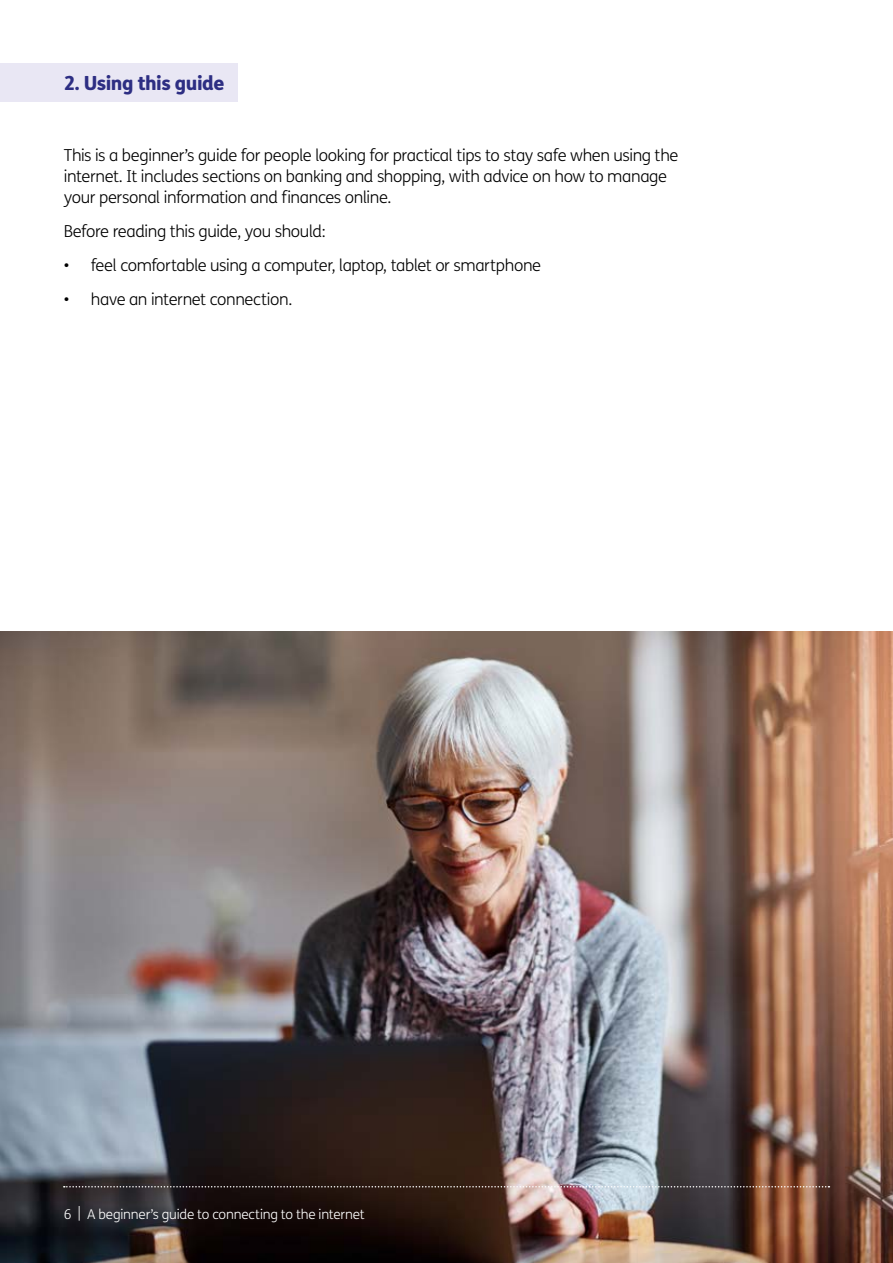
<style>
.page{position:relative;width:893px;height:1263px;background:#fff}
.page>*{position:absolute;margin:0;border:0;box-sizing:border-box;transform-origin:0 0}
.t1{font:800 19.5px "FS Me";letter-spacing:-.025em;color:#2d2e83}
.Body_copy{font:300 16.5px/21px "FS Me";letter-spacing:-.02em;color:#000}
.t2{font:300 13.5px "FS Me";letter-spacing:-.015em;color:#fff}
</style>
<div class="page">
<div style="left:0;top:64px;width:237px;height:38px;background:#e9e7f4"></div>
<img style="left:0;top:631px;width:893px;height:632px">
<svg style="left:64px;top:1186px;width:765px;height:1px"></svg>
<p class="t1" style="left:64px;top:71px;width:162px">2. Using this guide</p>
<p class="Body_copy" style="left:64px;top:145px;width:616px">This is a beginner’s guide for people looking for practical tips to stay safe when using the internet. It includes sections on banking and shopping, with advice on how to manage your personal information and finances online.</p>
<p class="Body_copy" style="left:64px;top:221px;width:263px">Before reading this guide, you should:</p>
<p class="Body_copy" style="left:64px;top:255px;width:479px">• feel comfortable using a computer, laptop, tablet or smartphone</p>
<p class="Body_copy" style="left:64px;top:289px;width:230px">• have an internet connection.</p>
<p class="t2" style="left:64px;top:1206px;width:302px">6 | A beginner’s guide to connecting to the internet</p>
</div>
